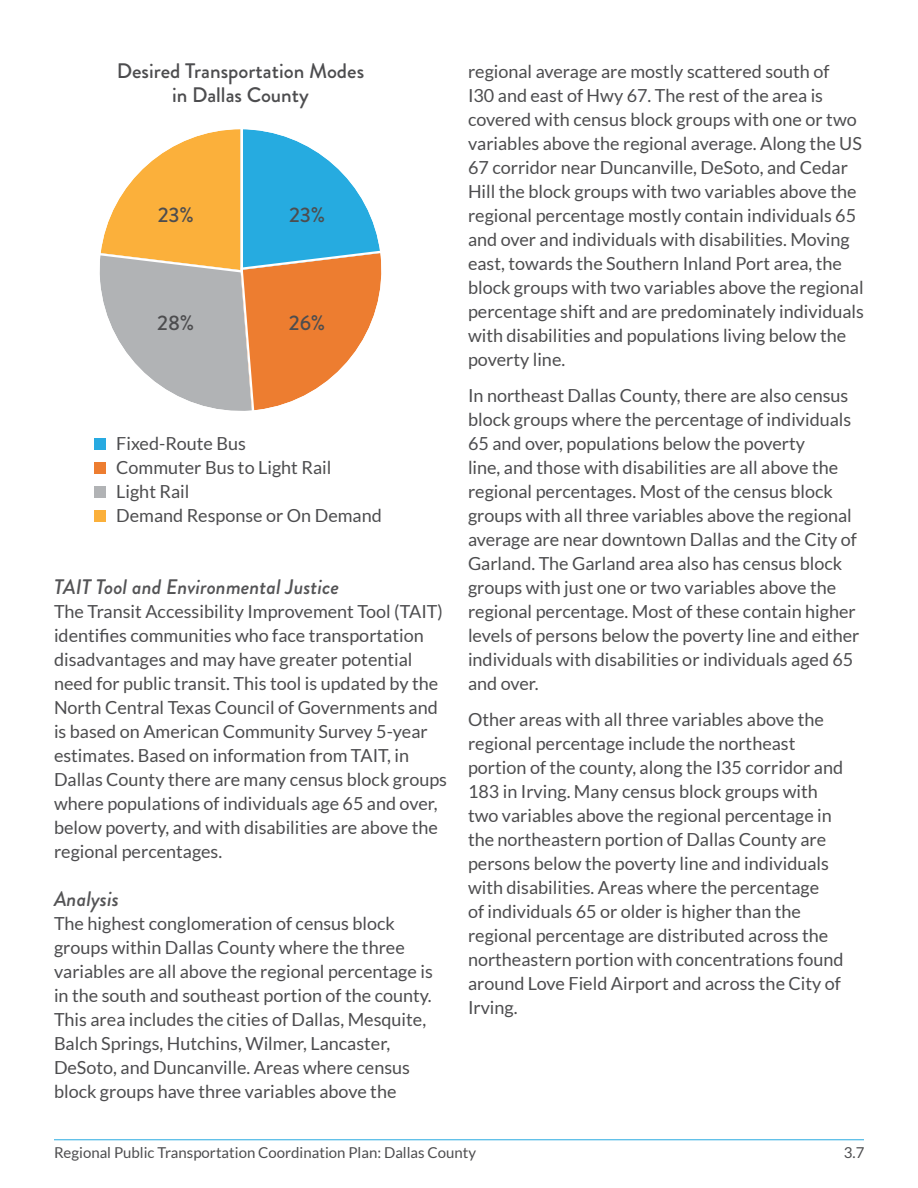
<style>
.page{position:relative;width:918px;height:1188px;background:#fff}
.page>*{position:absolute;margin:0;border:0;box-sizing:border-box;transform-origin:0 0}
.t1{font:500 21px/24px "Brandon Grotesque";color:#4d4d4f;text-align:center}
.t2{font:italic 500 21px "Brandon Grotesque";color:#545456}
.t3{font:18px/24px "Lato";color:#4d4d4f}
.t4{font:15px "Lato";color:#4d4d4f}
</style>
<div class="page">
<hr style="left:54px;top:1139px;width:810px;height:1px;background:#28aae1">
<div style="left:94px;top:438px;width:11px;height:12px;background:#28aae1"></div>
<div style="left:94px;top:487px;width:11px;height:11px;background:#b1b3b5"></div>
<div style="left:94px;top:462px;width:11px;height:12px;background:#ed7d30"></div>
<div style="left:94px;top:511px;width:11px;height:11px;background:#fbb03b"></div>
<svg style="left:99px;top:129px;width:283px;height:282px"></svg>
<p class="t1" style="left:117px;top:59px;width:249px">Desired Transportation Modes in Dallas County</p>
<p class="t1" style="left:158px;top:203px;width:38px">23%</p>
<p class="t1" style="left:289px;top:203px;width:38px">23%</p>
<p class="t1" style="left:157px;top:311px;width:38px">28%</p>
<p class="t1" style="left:289px;top:311px;width:38px">26%</p>
<p class="t3" style="left:116px;top:431px;width:267px">Fixed-Route Bus<br>Commuter Bus to Light Rail<br>Light Rail<br>Demand Response or On Demand</p>
<p class="t2" style="left:54px;top:572px;width:287px">TAIT Tool and Environmental Justice</p>
<p class="t3" style="left:54px;top:599px;width:395px">The Transit Accessibility Improvement Tool (TAIT) identifies communities who face transportation disadvantages and may have greater potential need for public transit. This tool is updated by the North Central Texas Council of Governments and is based on American Community Survey 5-year estimates. Based on information from TAIT, in Dallas County there are many census block groups where populations of individuals age 65 and over, below poverty, and with disabilities are above the regional percentages.</p>
<p class="t2" style="left:54px;top:884px;width:66px">Analysis</p>
<p class="t3" style="left:54px;top:911px;width:380px">The highest conglomeration of census block groups within Dallas County where the three variables are all above the regional percentage is in the south and southeast portion of the county.<br>This area includes the cities of Dallas, Mesquite, Balch Springs, Hutchins, Wilmer, Lancaster, DeSoto, and Duncanville. Areas where census block groups have three variables above the</p>
<p class="t3" style="left:468px;top:59px;width:397px">regional average are mostly scattered south of<br>I30 and east of Hwy 67. The rest of the area is covered with census block groups with one or two variables above the regional average. Along the US 67 corridor near Duncanville, DeSoto, and Cedar Hill the block groups with two variables above the regional percentage mostly contain individuals 65 and over and individuals with disabilities. Moving east, towards the Southern Inland Port area, the block groups with two variables above the regional percentage shift and are predominately individuals with disabilities and populations living below the poverty line.</p>
<p class="t3" style="left:468px;top:383px;width:393px">In northeast Dallas County, there are also census block groups where the percentage of individuals 65 and over, populations below the poverty<br>line, and those with disabilities are all above the regional percentages. Most of the census block groups with all three variables above the regional average are near downtown Dallas and the City of Garland. The Garland area also has census block groups with just one or two variables above the regional percentage. Most of these contain higher levels of persons below the poverty line and either individuals with disabilities or individuals aged 65 and over.</p>
<p class="t3" style="left:468px;top:707px;width:377px">Other areas with all three variables above the regional percentage include the northeast portion of the county, along the I35 corridor and 183 in Irving. Many census block groups with two variables above the regional percentage in the northeastern portion of Dallas County are persons below the poverty line and individuals with disabilities. Areas where the percentage<br>of individuals 65 or older is higher than the regional percentage are distributed across the northeastern portion with concentrations found around Love Field Airport and across the City of Irving.</p>
<p class="t4" style="left:54px;top:1144px;width:424px">Regional Public Transportation Coordination Plan: Dallas County</p>
<p class="t4" style="left:844px;top:1144px;width:22px">3.7</p>
</div>
